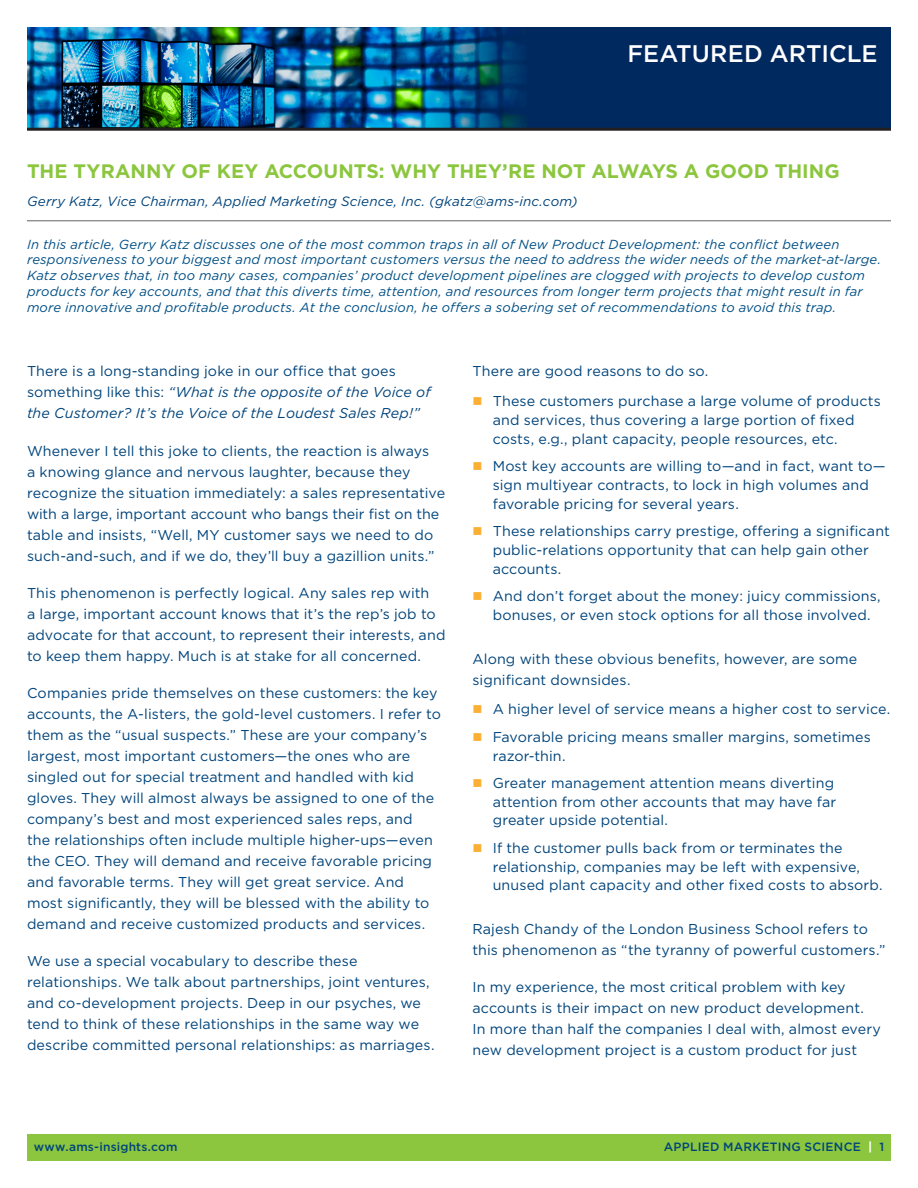
<style>
.page{position:relative;width:918px;height:1188px;background:#fff}
.page>*{position:absolute;margin:0;border:0;box-sizing:border-box;transform-origin:0 0}
.Category_Headers{font:500 24px "Gotham";color:#fff}
.Category_Headers-2{font:700 19.5px "Gotham";letter-spacing:.005em;color:#8bc63e}
.Main_Text{font:14.25px/21px "Gotham";letter-spacing:.01em;color:#00447b}
.Bulleted_Text{font:14.25px/18.8px "Gotham";letter-spacing:.01em;color:#00447b}
.Main_Text-2{font:italic 14.25px/21px "Gotham";letter-spacing:.005em;color:#00447b}
.Main_Text-3{font:italic 13.5px "Gotham";letter-spacing:.01em;color:#00447b}
.Main_Text-4{font:italic 13.2px/15.8px "Gotham";letter-spacing:.01em;color:#014f85}
.t1{font:500 12px "Gotham";letter-spacing:.02em;color:#00447b}
.s1{font-style:normal}
.s2{font-weight:700;color:#fff}
</style>
<div class="page">
<img style="left:27px;top:27px;width:864px;height:101px">
<div style="left:27px;top:1134px;width:864px;height:27px;background:#8bc63e"></div>
<hr style="left:27px;top:128px;width:864px;height:3px;background:#231f20">
<hr style="left:27px;top:221px;width:864px;height:1px;background:#636366">
<p class="Category_Headers" style="left:628px;top:40px;width:251px">FEATURED ARTICLE</p>
<p class="Category_Headers-2" style="left:27px;top:160px;width:814px">THE TYRANNY OF KEY ACCOUNTS: WHY THEY’RE NOT ALWAYS A GOOD THING</p>
<p class="Main_Text-3" style="left:27px;top:194px;width:552px">Gerry Katz, Vice Chairman, Applied Marketing Science, Inc. (gkatz@ams-inc.com)</p>
<p class="Main_Text-4" style="left:27px;top:236px;width:856px">In this article, Gerry Katz discusses one of the most common traps in all of New Product Development: the conflict between responsiveness to your biggest and most important customers versus the need to address the wider needs of the market-at-large.<br>Katz observes that, in too many cases, companies’ product development pipelines are clogged with projects to develop custom products for key accounts, and that this diverts time, attention, and resources from longer term projects that might result in far more innovative and profitable products. At the conclusion, he offers a sobering set of recommendations to avoid this trap.</p>
<p class="Main_Text-2" style="left:27px;top:361px;width:405px"><span class="s1">There is a long-standing joke in our office that goes something like this:</span> “What is the opposite of the Voice of the Customer? It’s the Voice of the Loudest Sales Rep!”</p>
<p class="Main_Text" style="left:27px;top:440px;width:420px">Whenever I tell this joke to clients, the reaction is always<br>a knowing glance and nervous laughter, because they recognize the situation immediately: a sales representative with a large, important account who bangs their fist on the table and insists, “Well, MY customer says we need to do such-and-such, and if we do, they’ll buy a gazillion units.”</p>
<p class="Main_Text" style="left:27px;top:582px;width:420px">This phenomenon is perfectly logical. Any sales rep with<br>a large, important account knows that it’s the rep’s job to advocate for that account, to represent their interests, and to keep them happy. Much is at stake for all concerned.</p>
<p class="Main_Text" style="left:27px;top:682px;width:416px">Companies pride themselves on these customers: the key accounts, the A-listers, the gold-level customers. I refer to them as the “usual suspects.” These are your company’s largest, most important customers—the ones who are singled out for special treatment and handled with kid gloves. They will almost always be assigned to one of the company’s best and most experienced sales reps, and<br>the relationships often include multiple higher-ups—even the CEO. They will demand and receive favorable pricing and favorable terms. They will get great service. And most significantly, they will be blessed with the ability to demand and receive customized products and services.</p>
<p class="Main_Text" style="left:27px;top:950px;width:409px">We use a special vocabulary to describe these relationships. We talk about partnerships, joint ventures, and co-development projects. Deep in our psyches, we tend to think of these relationships in the same way we describe committed personal relationships: as marriages.</p>
<p class="Main_Text" style="left:472px;top:361px;width:237px">There are good reasons to do so.</p>
<p class="Bulleted_Text" style="left:493px;top:392px;width:390px">These customers purchase a large volume of products and services, thus covering a large portion of fixed costs, e.g., plant capacity, people resources, etc.</p>
<p class="Bulleted_Text" style="left:493px;top:456px;width:395px">Most key accounts are willing to—and in fact, want to— sign multiyear contracts, to lock in high volumes and favorable pricing for several years.</p>
<p class="Bulleted_Text" style="left:493px;top:521px;width:399px">These relationships carry prestige, offering a significant public-relations opportunity that can help gain other accounts.</p>
<p class="Bulleted_Text" style="left:493px;top:586px;width:390px">And don’t forget about the money: juicy commissions, bonuses, or even stock options for all those involved.</p>
<p class="Main_Text" style="left:472px;top:648px;width:386px">Along with these obvious benefits, however, are some significant downsides.</p>
<p class="Bulleted_Text" style="left:493px;top:700px;width:399px">A higher level of service means a higher cost to service.</p>
<p class="Bulleted_Text" style="left:493px;top:727px;width:380px">Favorable pricing means smaller margins, sometimes razor-thin.</p>
<p class="Bulleted_Text" style="left:493px;top:773px;width:345px">Greater management attention means diverting attention from other accounts that may have far greater upside potential.</p>
<p class="Bulleted_Text" style="left:493px;top:838px;width:391px">If the customer pulls back from or terminates the relationship, companies may be left with expensive, unused plant capacity and other fixed costs to absorb.</p>
<p class="Main_Text" style="left:472px;top:918px;width:415px">Rajesh Chandy of the London Business School refers to this phenomenon as “the tyranny of powerful customers.”</p>
<p class="Main_Text" style="left:472px;top:977px;width:410px">In my experience, the most critical problem with key accounts is their impact on new product development.<br>In more than half the companies I deal with, almost every new development project is a custom product for just</p>
<p class="t1" style="left:34px;top:1140px;width:145px">www.ams-insights.com</p>
<p class="t1" style="left:664px;top:1140px;width:222px">APPLIED MARKETING SCIENCE <span class="s2">|</span> 1</p>
</div>
